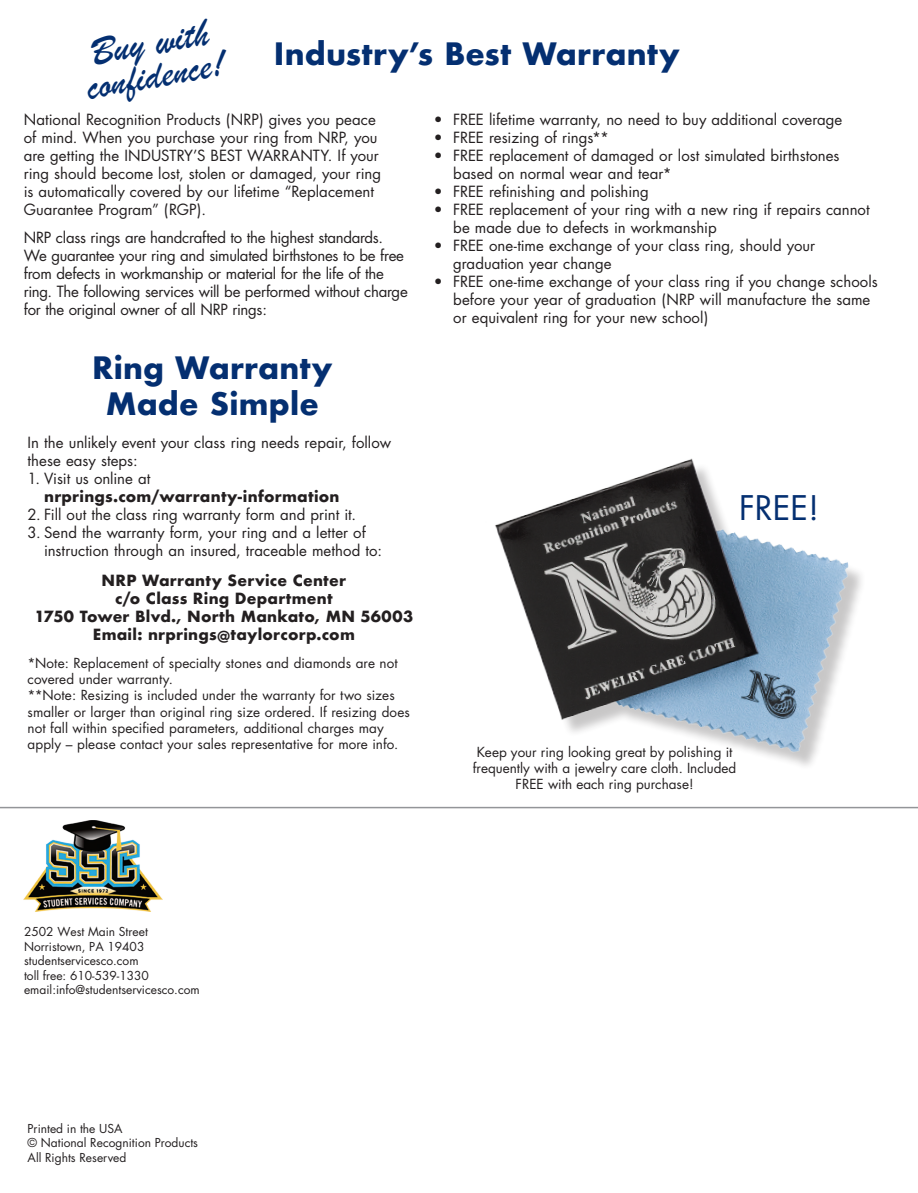
<style>
.page{position:relative;width:918px;height:1193px;background:#fff}
.page>*{position:absolute;margin:0;border:0;box-sizing:border-box;transform-origin:0 0}
.t1{font:40.5px "Brush Script";color:#042f71}
.t2{font:33px "Futura";color:#042f71}
.t3{font:700 30px "Futura";letter-spacing:.005em;color:#042f71}
.List_Paragraph{font:15px/18px "Futura";letter-spacing:-.005em;color:#231f20}
.t4{font:700 15px "Futura";letter-spacing:.015em;color:#231f20}
.t5{font:13.5px/16.2px "Futura";color:#231f20}
.t6{font:12px/14.4px "Futura";color:#231f20}
</style>
<div class="page">
<img style="left:495px;top:458px;width:366px;height:308px">
<hr style="left:0;top:806px;width:918px;height:2px;background:#939598">
<img style="left:23px;top:820px;width:139px;height:90px">
<p class="t1" style="left:87px;top:26px;width:120px;rotate:-10deg">Buy with</p>
<p class="t1" style="left:82px;top:60px;width:142px;rotate:-10deg">confidence!</p>
<p class="t3" style="left:274px;top:32px;width:407px">Industry’s Best Warranty</p>
<p class="List_Paragraph" style="left:24px;top:110px;width:359px">National Recognition Products (NRP) gives you peace of mind. When you purchase your ring from NRP, you are getting the INDUSTRY’S BEST WARRANTY. If your ring should become lost, stolen or damaged, your ring is automatically covered by our lifetime “Replacement Guarantee Program” (RGP).</p>
<p class="List_Paragraph" style="left:24px;top:229px;width:385px">NRP class rings are handcrafted to the highest standards.<br>We guarantee your ring and simulated birthstones to be free from defects in workmanship or material for the life of the ring. The following services will be performed without charge for the original owner of all NRP rings:</p>
<p class="t3" style="left:92px;top:346px;width:242px">Ring Warranty</p>
<p class="t3" style="left:106px;top:382px;width:214px">Made Simple</p>
<p class="List_Paragraph" style="left:28px;top:433px;width:365px">In the unlikely event your class ring needs repair, follow these easy steps:</p>
<p class="List_Paragraph" style="left:28px;top:469px;width:124px">1. Visit us online at</p>
<p class="t4" style="left:44px;top:485px;width:297px">nrprings.com/warranty-information</p>
<p class="List_Paragraph" style="left:28px;top:505px;width:330px">2. Fill out the class ring warranty form and print it.</p>
<p class="List_Paragraph" style="left:44px;top:523px;width:339px;text-indent:-16px">3. Send the warranty form, your ring and a letter of instruction through an insured, traceable method to:</p>
<p class="t4" style="left:102px;top:569px;width:246px">NRP Warranty Service Center</p>
<p class="t4" style="left:115px;top:587px;width:219px">c/o Class Ring Department</p>
<p class="t4" style="left:34px;top:605px;width:380px">1750 Tower Blvd., North Mankato, MN 56003</p>
<p class="t4" style="left:93px;top:623px;width:263px">Email: nrprings@taylorcorp.com</p>
<p class="t5" style="left:28px;top:655px;width:371px">*Note: Replacement of specialty stones and diamonds are not covered under warranty.</p>
<p class="t5" style="left:28px;top:687px;width:384px">**Note: Resizing is included under the warranty for two sizes smaller or larger than original ring size ordered. If resizing does not fall within specified parameters, additional charges may apply – please contact your sales representative for more info.</p>
<p class="List_Paragraph" style="left:433px;top:110px;width:410px">• FREE lifetime warranty, no need to buy additional coverage</p>
<p class="List_Paragraph" style="left:433px;top:128px;width:177px">• FREE resizing of rings**</p>
<p class="List_Paragraph" style="left:453px;top:146px;width:388px;text-indent:-20px">• FREE replacement of damaged or lost simulated birthstones based on normal wear and tear*</p>
<p class="List_Paragraph" style="left:433px;top:182px;width:216px">• FREE refinishing and polishing</p>
<p class="List_Paragraph" style="left:453px;top:200px;width:418px;text-indent:-20px">• FREE replacement of your ring with a new ring if repairs cannot be made due to defects in workmanship</p>
<p class="List_Paragraph" style="left:453px;top:236px;width:363px;text-indent:-20px">• FREE one-time exchange of your class ring, should your graduation year change</p>
<p class="List_Paragraph" style="left:453px;top:272px;width:426px;text-indent:-20px">• FREE one-time exchange of your class ring if you change schools before your year of graduation (NRP will manufacture the same or equivalent ring for your new school)</p>
<p class="t2" style="left:739px;top:486px;width:82px">FREE!</p>
<p class="t5" style="left:473px;top:743px;width:265px;text-align:center">Keep your ring looking great by polishing it frequently with a jewelry care cloth. Included<br>FREE with each ring purchase!</p>
<p class="t6" style="left:24px;top:924px;width:177px">2502 West Main Street<br>Norristown, PA 19403 studentservicesco.com<br>toll free: 610-539-1330 email:info@studentservicesco.com</p>
<p class="t6" style="left:28px;top:1121px;width:96px">Printed in the USA</p>
<p class="t6" style="left:28px;top:1135px;width:172px">© National Recognition Products</p>
<p class="t6" style="left:28px;top:1149px;width:100px">All Rights Reserved</p>
</div>
